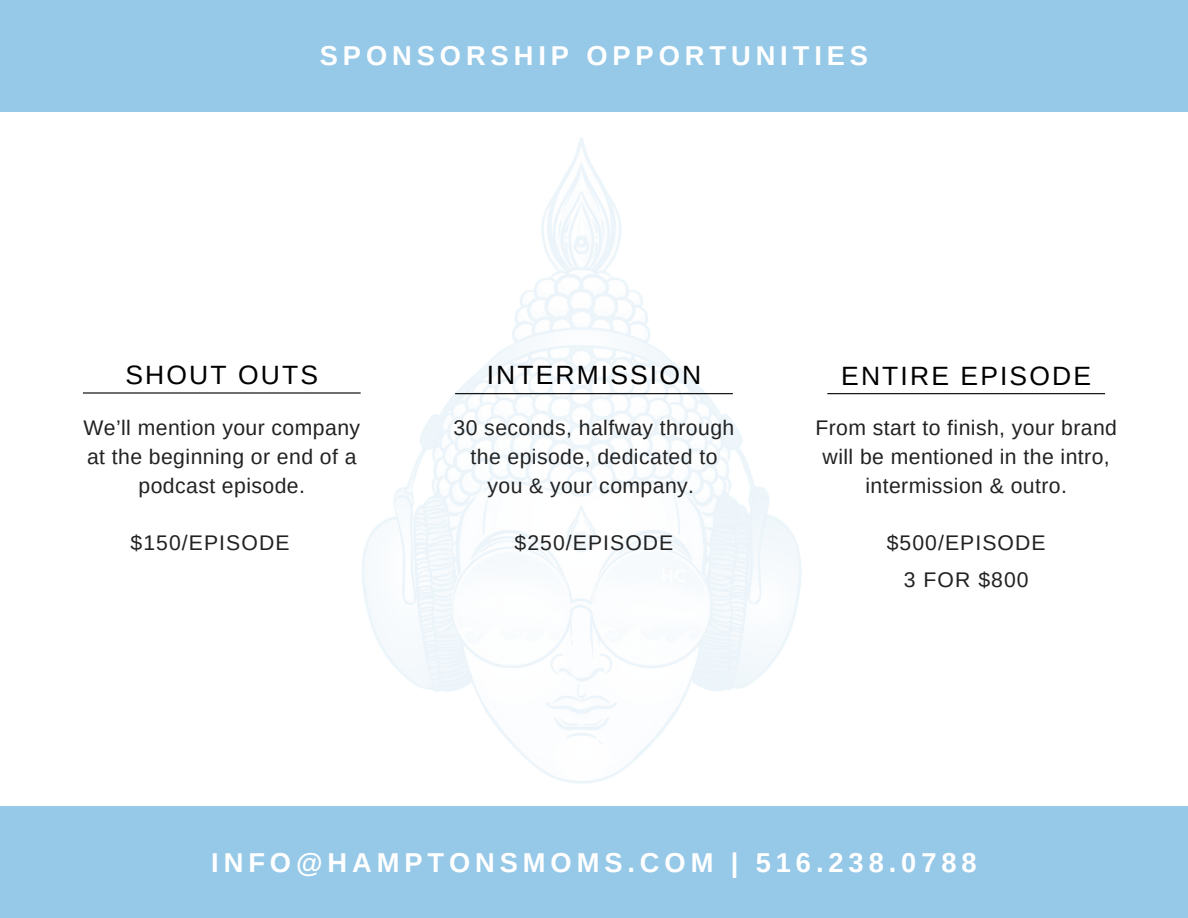
<style>
.page{position:relative;width:1188px;height:918px;background:#fff}
.page>*{position:absolute;margin:0;border:0;box-sizing:border-box;transform-origin:0 0}
.t1{font:700 27.3px "Arimo";letter-spacing:.18em;color:#fff}
.t2{font:26.55px "Arimo";letter-spacing:.08em;color:#000}
.t3{font:21.15px/29.1px "Arimo";letter-spacing:.02em;color:#222;text-align:center}
.t4{font:21.15px/37px "Arimo";letter-spacing:.05em;color:#222;text-align:center}
</style>
<div class="page">
<div style="left:0;top:0;width:1188px;height:112px;background:#96c8e7"></div>
<img style="left:362px;top:137px;width:601px;height:647px">
<hr style="left:83px;top:392px;width:278px;height:2px;background:#000">
<hr style="left:455px;top:393px;width:278px;height:1px;background:#000">
<hr style="left:827px;top:393px;width:278px;height:1px;background:#000">
<div style="left:0;top:806px;width:1188px;height:112px;background:#96c8e7"></div>
<h3 class="t1" style="left:320px;top:40px;width:550px">SPONSORSHIP OPPORTUNITIES</h3>
<h2 class="t2" style="left:125px;top:360px;width:194px">SHOUT OUTS</h2>
<p class="t3" style="left:83px;top:413px;width:278px">We’ll mention your company at the beginning or end of a podcast episode.</p>
<h3 class="t2" style="left:487px;top:360px;width:216px">INTERMISSION</h3>
<h2 class="t3" style="left:454px;top:413px;width:282px">30 seconds, halfway through the episode, dedicated to you &amp; your company.</h2>
<p class="t4" style="left:131px;top:524px;width:160px">$150/EPISODE</p>
<h1 class="t4" style="left:515px;top:524px;width:160px">$250/EPISODE</h1>
<p class="t2" style="left:841px;top:361px;width:251px">ENTIRE EPISODE</p>
<p class="t3" style="left:815px;top:413px;width:303px">From start to finish, your brand will be mentioned in the intro, intermission &amp; outro.</p>
<h2 class="t4" style="left:887px;top:524px;width:160px">$500/EPISODE<br>3 FOR $800</h2>
<h3 class="t1" style="left:211px;top:847px;width:767px">INFO@HAMPTONSMOMS.COM | 516.238.0788</h3>
</div>
